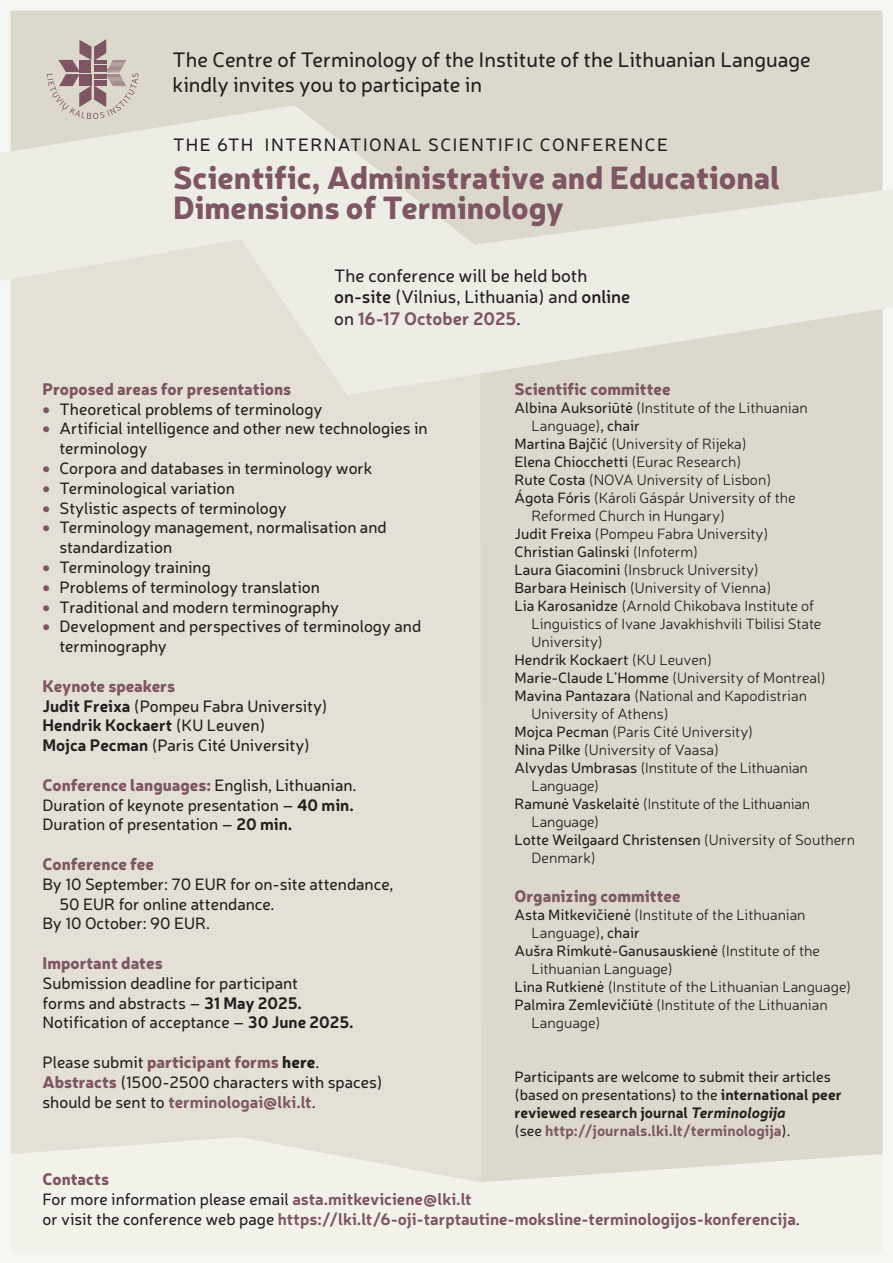
<style>
.page{position:relative;width:893px;height:1263px;background:#fff}
.page>*{position:absolute;margin:0;border:0;box-sizing:border-box;transform-origin:0 0}
.t1{font:900 31.5px/30px "Neris";color:#7e5663}
.t2{font:21px "Neris";color:#231f20}
.t3{font:18px/21.6px "Neris";color:#231f20}
.t4{font:18px "Neris";letter-spacing:.08em;color:#231f20}
.t5{font:700 18px "Neris";color:#7e5663}
.heading_1{font:16.5px/19.8px "Neris";color:#231f20}
.heading_1-2{font:900 16.5px "Neris";color:#7e5663}
.t6{font:700 16.5px "Neris";color:#7e5663}
.t7{font:700 16.5px "Neris";color:#231f20}
.Normal__Web{font:900 16.5px "Neris";color:#7e5663}
.t8{font:300 15px/18px "Neris";color:#231f20}
.t9{font:15px/18px "Neris";color:#231f20}
.s1{font-weight:600}
.s2{font-weight:400;color:#231f20}
.s3{color:#7e5663}
.s4{font-weight:700}
.s5{font-weight:400}
.s6{color:#231f20}
.s7{font-weight:900;color:#7e5663}
.s8{font-weight:300}
.s9{font-weight:700;font-style:italic}
.s10{font-weight:700;color:#7e5663}
</style>
<div class="page">
<div style="left:2px;top:1px;width:887px;height:1261px;background:#dcd8cb"></div>
<svg style="left:11px;top:1137px;width:871px;height:115px;fill:#f2f1ea"></svg>
<div style="left:0;top:0;width:893px;height:1263px;border:10px solid #f6f6f3"></div>
<svg style="left:47px;top:39px;width:92px;height:66px"></svg>
<svg style="left:0;top:105px;width:893px;height:290px;fill:#edece5"></svg>
<p class="t2" style="left:173px;top:46px;width:640px">The Centre of Terminology of the Institute of the Lithuanian Language</p>
<p class="t2" style="left:173px;top:71px;width:311px">kindly invites you to participate in</p>
<p class="t4" style="left:173px;top:132px;width:496px">THE 6TH INTERNATIONAL SCIENTIFIC CONFERENCE</p>
<p class="t1" style="left:173px;top:161px;width:609px">Scientific, Administrative and Educational<br>Dimensions of Terminology</p>
<p class="t3" style="left:334px;top:264px;width:298px">The conference will be held both <span class="s1">on-site</span> (Vilnius, Lithuania) and <span class="s1">online</span></p>
<p class="t5" style="left:334px;top:306px;width:188px"><span class="s2">on</span> 16-17 October 2025<span class="s2">.</span></p>
<p class="heading_1-2" style="left:43px;top:377px;width:250px">Proposed areas for presentations</p>
<p class="heading_1" style="left:43px;top:398px;width:281px"><span class="s3">•</span> Theoretical problems of terminology</p>
<p class="heading_1" style="left:60px;top:418px;width:370px;text-indent:-17px"><span class="s3">•</span> Artificial intelligence and other new technologies in terminology</p>
<p class="heading_1" style="left:43px;top:458px;width:331px"><span class="s3">•</span> Corpora and databases in terminology work</p>
<p class="heading_1" style="left:43px;top:477px;width:194px"><span class="s3">•</span> Terminological variation</p>
<p class="heading_1" style="left:43px;top:497px;width:246px"><span class="s3">•</span> Stylistic aspects of terminology</p>
<p class="heading_1" style="left:60px;top:517px;width:329px;text-indent:-17px"><span class="s3">•</span> Terminology management, normalisation and standardization</p>
<p class="heading_1" style="left:43px;top:557px;width:170px"><span class="s3">•</span> Terminology training</p>
<p class="heading_1" style="left:43px;top:576px;width:279px"><span class="s3">•</span> Problems of terminology translation</p>
<p class="heading_1" style="left:43px;top:596px;width:298px"><span class="s3">•</span> Traditional and modern terminography</p>
<p class="heading_1" style="left:60px;top:616px;width:363px;text-indent:-17px"><span class="s3">•</span> Development and perspectives of terminology and terminography</p>
<p class="heading_1-2" style="left:43px;top:674px;width:134px">Keynote speakers</p>
<p class="heading_1" style="left:43px;top:695px;width:287px"><span class="s4">Judit Freixa</span> (Pompeu Fabra University)</p>
<p class="t7" style="left:43px;top:714px;width:225px">Hendrik Kockaert <span class="s5">(KU Leuven)</span></p>
<p class="heading_1" style="left:43px;top:735px;width:269px"><span class="s4">Mojca Pecman</span> (Paris Cité University)</p>
<p class="heading_1-2" style="left:43px;top:773px;width:316px">Conference languages: <span class="s2">English, Lithuanian.</span></p>
<p class="heading_1" style="left:43px;top:794px;width:313px">Duration of keynote presentation – <span class="s4">40 min.</span></p>
<p class="heading_1" style="left:43px;top:814px;width:251px">Duration of presentation – <span class="s4">20 min.</span></p>
<p class="heading_1-2" style="left:43px;top:852px;width:113px">Conference fee</p>
<p class="heading_1" style="left:60px;top:873px;width:335px;text-indent:-17px">By 10 September: 70 EUR for on-site attendance,<br>50 EUR for online attendance.</p>
<p class="heading_1" style="left:43px;top:913px;width:169px">By 10 October: 90 EUR.</p>
<p class="heading_1-2" style="left:43px;top:951px;width:122px">Important dates</p>
<p class="heading_1" style="left:43px;top:972px;width:257px">Submission deadline for participant</p>
<p class="heading_1" style="left:43px;top:992px;width:261px">forms and abstracts – <span class="s4">31 May 2025.</span></p>
<p class="heading_1" style="left:43px;top:1012px;width:313px">Notification of acceptance – <span class="s4">30 June 2025.</span></p>
<p class="heading_1-2" style="left:43px;top:1050px;width:278px"><span class="s2">Please submit</span> participant forms <span class="s6">here</span><span class="s2">.</span></p>
<p class="heading_1" style="left:43px;top:1071px;width:341px"><span class="s7">Abstracts</span> (1500-2500 characters with spaces)</p>
<p class="t6" style="left:43px;top:1090px;width:275px"><span class="s2">should be sent to</span> terminologai@lki.lt<span class="s2">.</span></p>
<p class="heading_1-2" style="left:514px;top:377px;width:158px">Scientific committee</p>
<p class="t8" style="left:531px;top:398px;width:278px;text-indent:-17px"><span class="s5">Albina Auksoriūtė</span> (Institute of the Lithuanian<br>Language)<span class="s5">, chair</span></p>
<p class="t8" style="left:514px;top:434px;width:234px"><span class="s5">Martina Bajčić</span> (University of Rijeka)</p>
<p class="t9" style="left:514px;top:452px;width:228px">Elena Chiocchetti <span class="s8">(Eurac Research)</span></p>
<p class="t8" style="left:514px;top:470px;width:258px"><span class="s5">Rute Costa</span> (NOVA University of Lisbon)</p>
<p class="t8" style="left:531px;top:488px;width:266px;text-indent:-17px"><span class="s5">Ágota Fóris</span> (Károli Gáspár University of the<br>Reformed Church in Hungary)</p>
<p class="t8" style="left:514px;top:524px;width:255px"><span class="s5">Judit Freixa</span> (Pompeu Fabra University)</p>
<p class="t9" style="left:514px;top:542px;width:185px">Christian Galinski <span class="s8">(Infoterm)</span></p>
<p class="t8" style="left:514px;top:560px;width:246px"><span class="s5">Laura Giacomini</span> (Insbruck University)</p>
<p class="t8" style="left:514px;top:578px;width:258px"><span class="s5">Barbara Heinisch</span> (University of Vienna)</p>
<p class="t8" style="left:531px;top:596px;width:291px;text-indent:-17px"><span class="s5">Lia Karosanidze</span> (Arnold Chikobava Institute of<br>Linguistics of Ivane Javakhishvili Tbilisi State<br>University)</p>
<p class="t9" style="left:514px;top:650px;width:199px">Hendrik Kockaert <span class="s8">(KU Leuven)</span></p>
<p class="t8" style="left:514px;top:668px;width:313px"><span class="s5">Marie-Claude L’Homme</span> (University of Montreal)</p>
<p class="t8" style="left:531px;top:686px;width:277px;text-indent:-17px"><span class="s5">Mavina Pantazara</span> (National and Kapodistrian<br>University of Athens)</p>
<p class="t8" style="left:514px;top:722px;width:240px"><span class="s5">Mojca Pecman</span> (Paris Cité University)</p>
<p class="t8" style="left:514px;top:740px;width:206px"><span class="s5">Nina Pilke</span> (University of Vaasa)</p>
<p class="t8" style="left:531px;top:758px;width:278px;text-indent:-17px"><span class="s5">Alvydas Umbrasas</span> (Institute of the Lithuanian<br>Language)</p>
<p class="t8" style="left:531px;top:794px;width:280px;text-indent:-17px"><span class="s5">Ramunė Vaskelaitė</span> (Institute of the Lithuanian<br>Language)</p>
<p class="t8" style="left:531px;top:830px;width:325px;text-indent:-17px"><span class="s5">Lotte Weilgaard Christensen</span> (University of Southern<br>Denmark)</p>
<p class="heading_1-2" style="left:514px;top:884px;width:168px">Organizing committee</p>
<p class="t8" style="left:531px;top:906px;width:276px;text-indent:-17px"><span class="s5">Asta Mitkevičienė</span> (Institute of the Lithuanian<br>Language)<span class="s5">, chair</span></p>
<p class="t8" style="left:531px;top:942px;width:290px;text-indent:-17px"><span class="s5">Aušra Rimkutė-Ganusauskienė</span> (Institute of the<br>Lithuanian Language)</p>
<p class="t8" style="left:514px;top:978px;width:338px"><span class="s5">Lina Rutkienė</span> (Institute of the Lithuanian Language)</p>
<p class="t8" style="left:531px;top:996px;width:298px;text-indent:-17px"><span class="s5">Palmira Zemlevičiūtė</span> (Institute of the Lithuanian<br>Language)</p>
<p class="t9" style="left:514px;top:1067px;width:329px">Participants are welcome to submit their articles (based on presentations) to the <span class="s4">international peer reviewed research journal</span> <span class="s9">Terminologija<br></span>(see <span class="s10">http://journals.lki.lt/terminologija</span>).</p>
<p class="Normal__Web" style="left:43px;top:1167px;width:68px">Contacts</p>
<p class="heading_1" style="left:43px;top:1189px;width:431px">For more information please email <span class="s10">asta.mitkeviciene@lki.lt</span></p>
<p class="t6" style="left:43px;top:1207px;width:759px"><span class="s2">or visit the conference web page</span> https://lki.lt/6-oji-tarptautine-moksline-terminologijos-konferencija<span class="s2">.</span></p>
</div>
